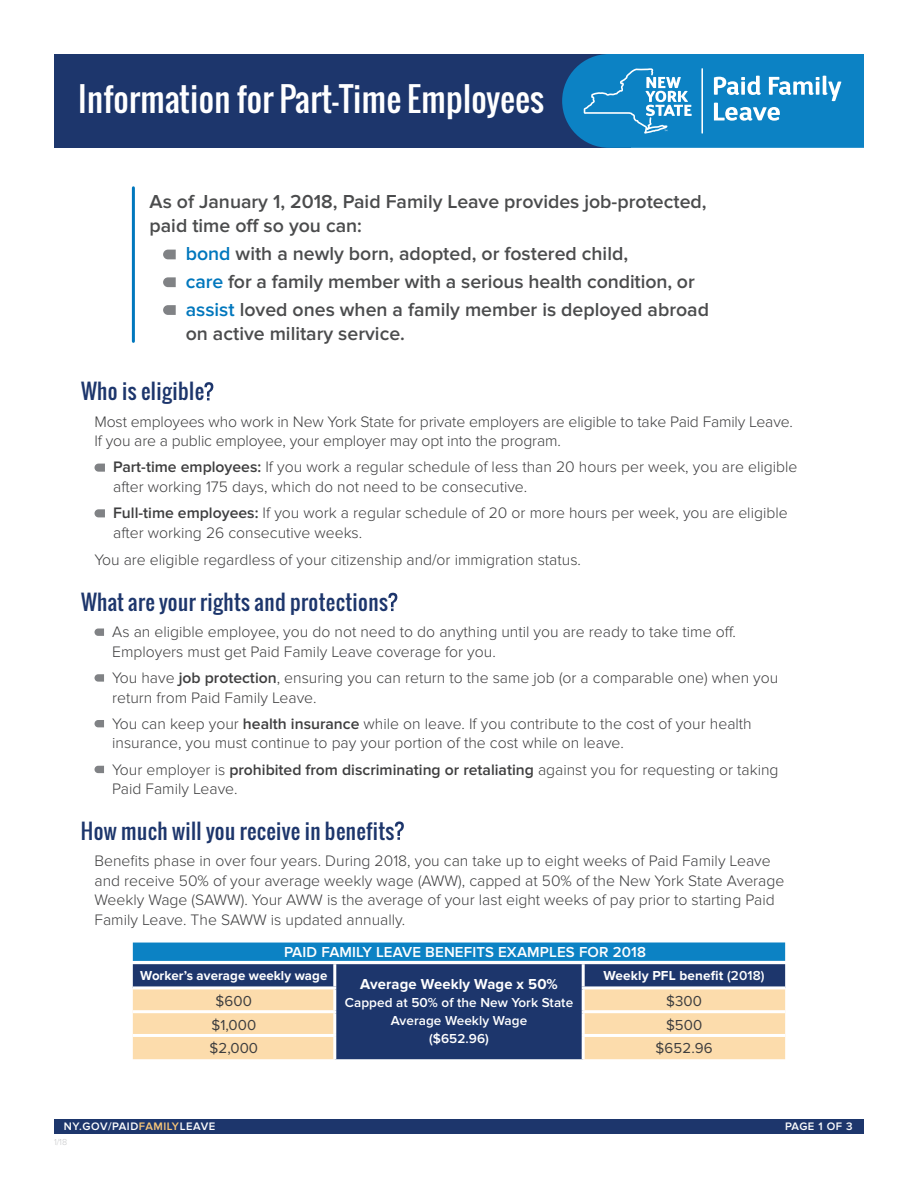
<style>
.page{position:relative;width:918px;height:1188px;background:#fff}
.page>*{position:absolute;margin:0;border:0;box-sizing:border-box;transform-origin:0 0}
.t1{font:33px "Oswald";letter-spacing:.01em;color:#fff}
.t2{font:21px "Oswald";letter-spacing:.02em;color:#1d366c}
.PFL_Intro{font:600 19.5px/24px "Proxima Nova";color:#4b4c4d}
.PFL_Body_Copy{font:300 15.75px/19.5px "Proxima Nova";color:#3e3e3f}
.t3{font:600 15px "Proxima Nova";letter-spacing:.01em;color:#fff}
.t4{font:15px "Proxima Nova";letter-spacing:.005em;color:#3e3e3f}
.t5{font:700 15px "Proxima Nova";letter-spacing:.01em;color:#fff}
.t6{font:600 13.5px/18px "Proxima Nova";letter-spacing:.005em;color:#fff;text-align:center}
.t7{font:700 13.5px "Proxima Nova";letter-spacing:.005em;color:#fff}
.t8{font:600 11.25px "Proxima Nova";letter-spacing:.05em;color:#fff}
.t9{font:300 9px "Proxima Nova";color:#c7c8ca}
.s1{color:#0077bd}
.s2{font-weight:600}
.s3{color:#fbc879}
</style>
<div class="page">
<hr style="left:132px;top:188px;width:3px;height:153px;background:#0077bd">
<svg style="left:204px;top:382px;width:9px;height:18px"></svg>
<svg style="left:94px;top:464px;width:11px;height:8px"></svg>
<svg style="left:94px;top:509px;width:11px;height:8px"></svg>
<svg style="left:388px;top:593px;width:9px;height:18px"></svg>
<svg style="left:94px;top:628px;width:10px;height:8px"></svg>
<svg style="left:94px;top:674px;width:10px;height:8px"></svg>
<svg style="left:94px;top:720px;width:10px;height:7px"></svg>
<svg style="left:94px;top:766px;width:10px;height:7px"></svg>
<svg style="left:395px;top:821px;width:9px;height:19px"></svg>
<div style="left:54px;top:1119px;width:810px;height:15px;background:#1d366c"></div>
<div style="left:54px;top:54px;width:577px;height:94px;background:#1d366c"></div>
<svg style="left:562px;top:54px;width:302px;height:94px"></svg>
<hr style="left:701px;top:68px;width:2px;height:66px;background:#fff">
<div style="left:133px;top:942px;width:652px;height:19px;background:#0c82c4"></div>
<div style="left:133px;top:964px;width:652px;height:24px;background:#1d366c"></div>
<svg style="left:133px;top:988px;width:652px;height:71px;fill:#fcdcac"></svg>
<hr style="left:333px;top:964px;width:3px;height:22px;background:#fff">
<hr style="left:582px;top:964px;width:3px;height:22px;background:#fff">
<hr style="left:133px;top:986px;width:203px;height:3px;background:#fff">
<hr style="left:582px;top:986px;width:203px;height:3px;background:#fff">
<hr style="left:333px;top:989px;width:3px;height:21px;background:#fff">
<hr style="left:582px;top:989px;width:3px;height:21px;background:#fff">
<hr style="left:133px;top:1010px;width:203px;height:3px;background:#fff">
<hr style="left:333px;top:1013px;width:3px;height:21px;background:#fff">
<hr style="left:582px;top:1010px;width:203px;height:3px;background:#fff">
<hr style="left:582px;top:1013px;width:3px;height:21px;background:#fff">
<hr style="left:133px;top:1034px;width:203px;height:3px;background:#fff">
<hr style="left:333px;top:1037px;width:3px;height:22px;background:#fff">
<hr style="left:582px;top:1034px;width:203px;height:3px;background:#fff">
<hr style="left:582px;top:1037px;width:3px;height:22px;background:#fff">
<svg style="left:163px;top:250px;width:13px;height:9px"></svg>
<svg style="left:163px;top:277px;width:13px;height:10px"></svg>
<svg style="left:163px;top:305px;width:13px;height:10px"></svg>
<p class="t1" style="left:78px;top:74px;width:467px">Information for Part-Time Employees</p>
<p class="PFL_Intro" style="left:150px;top:190px;width:559px">As of January 1, 2018, Paid Family Leave provides job-protected, paid time off so you can:</p>
<p class="PFL_Intro" style="left:186px;top:242px;width:444px"><span class="s1">bond</span> with a newly born, adopted, or fostered child,</p>
<p class="PFL_Intro" style="left:186px;top:270px;width:511px"><span class="s1">care</span> for a family member with a serious health condition, or</p>
<p class="PFL_Intro" style="left:186px;top:298px;width:525px"><span class="s1">assist</span> loved ones when a family member is deployed abroad on active military service.</p>
<p class="t2" style="left:81px;top:376px;width:125px">Who is eligible</p>
<p class="PFL_Body_Copy" style="left:94px;top:412px;width:700px">Most employees who work in New York State for private employers are eligible to take Paid Family Leave.<br>If you are a public employee, your employer may opt into the program.</p>
<p class="PFL_Body_Copy" style="left:113px;top:458px;width:686px"><span class="s2">Part-time employees:</span> If you work a regular schedule of less than 20 hours per week, you are eligible after working 175 days, which do not need to be consecutive.</p>
<p class="PFL_Body_Copy" style="left:113px;top:503px;width:676px"><span class="s2">Full-time employees:</span> If you work a regular schedule of 20 or more hours per week, you are eligible after working 26 consecutive weeks.</p>
<p class="PFL_Body_Copy" style="left:94px;top:550px;width:488px">You are eligible regardless of your citizenship and/or immigration status.</p>
<p class="t2" style="left:81px;top:586px;width:308px">What are your rights and protections</p>
<p class="PFL_Body_Copy" style="left:112px;top:622px;width:625px">As an eligible employee, you do not need to do anything until you are ready to take time off.<br>Employers must get Paid Family Leave coverage for you.</p>
<p class="PFL_Body_Copy" style="left:112px;top:668px;width:668px">You have <span class="s2">job protection</span>, ensuring you can return to the same job (or a comparable one) when you return from Paid Family Leave.</p>
<p class="PFL_Body_Copy" style="left:112px;top:714px;width:641px">You can keep your <span class="s2">health insurance</span> while on leave. If you contribute to the cost of your health insurance, you must continue to pay your portion of the cost while on leave.</p>
<p class="PFL_Body_Copy" style="left:112px;top:760px;width:668px">Your employer is <span class="s2">prohibited from discriminating or retaliating</span> against you for requesting or taking<br>Paid Family Leave.</p>
<p class="t2" style="left:81px;top:815px;width:315px">How much will you receive in benefits</p>
<p class="PFL_Body_Copy" style="left:94px;top:851px;width:691px">Benefits phase in over four years. During 2018, you can take up to eight weeks of Paid Family Leave and receive 50% of your average weekly wage (AWW), capped at 50% of the New York State Average Weekly Wage (SAWW). Your AWW is the average of your last eight weeks of pay prior to starting Paid Family Leave. The SAWW is updated annually.</p>
<p class="t3" style="left:284px;top:944px;width:363px">PAID FAMILY LEAVE BENEFITS EXAMPLES FOR 2018</p>
<p class="t7" style="left:140px;top:968px;width:189px">Worker’s average weekly wage</p>
<p class="t5" style="left:360px;top:976px;width:199px">Average Weekly Wage x 50%</p>
<p class="t6" style="left:345px;top:994px;width:230px">Capped at 50% of the New York State<br>Average Weekly Wage</p>
<p class="t6" style="left:429px;top:1030px;width:61px">($652.96)</p>
<p class="t7" style="left:604px;top:968px;width:163px">Weekly PFL benefit <span class="s2">(2018)</span></p>
<p class="t4" style="left:216px;top:992px;width:38px">$600</p>
<p class="t4" style="left:666px;top:992px;width:37px">$300</p>
<p class="t4" style="left:211px;top:1016px;width:46px">$1,000</p>
<p class="t4" style="left:666px;top:1016px;width:38px">$500</p>
<p class="t4" style="left:210px;top:1040px;width:50px">$2,000</p>
<p class="t4" style="left:656px;top:1040px;width:59px">$652.96</p>
<p class="t8" style="left:64px;top:1120px;width:153px">NY.GOV/PAID<span class="s3">FAMILY</span>LEAVE</p>
<p class="t8" style="left:785px;top:1120px;width:69px">PAGE 1 OF 3</p>
<p class="t9" style="left:54px;top:1137px;width:15px">1/18</p>
</div>
